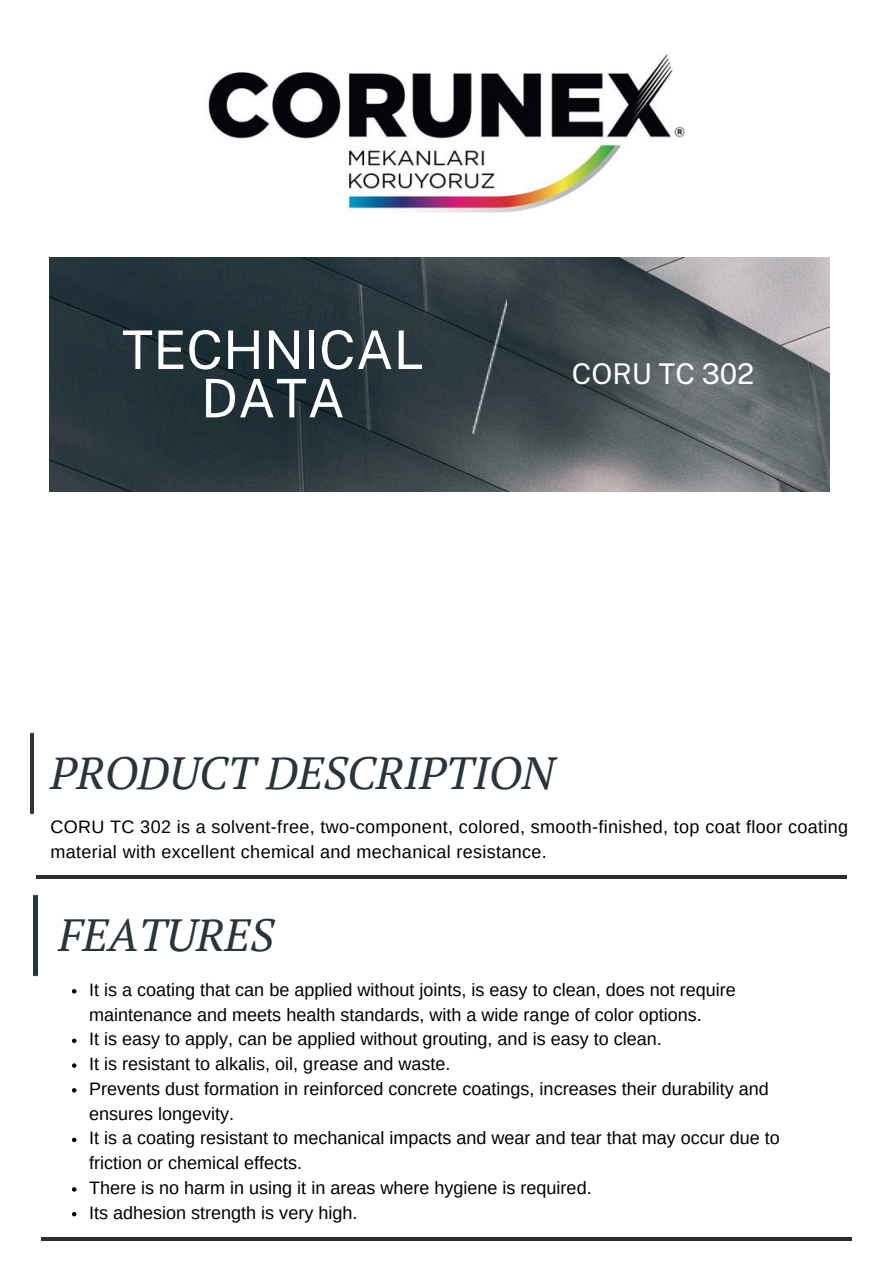
<style>
.page{position:relative;width:894px;height:1264px;background:#fff}
.page>*{position:absolute;margin:0;border:0;box-sizing:border-box;transform-origin:0 0}
.t1{font:53.25px/48.3px "Public Sans";color:#fff;text-align:center}
.t2{font:italic 45px "PT Serif";color:#2a353b}
.t3{font:28.5px "Public Sans";color:#fff}
.t4{font:18px/24.8px "Arimo";color:#000}
.t5{font:18px/24.8px "Arimo";letter-spacing:.02em;color:#000}
</style>
<div class="page">
<img style="left:50px;top:257px;width:779px;height:234px">
<img style="left:471px;top:300px;width:35px;height:134px">
<img style="left:30px;top:732px;width:4px;height:83px">
<hr style="left:37px;top:875px;width:809px;height:4px;background:#2e2d2c">
<img style="left:208px;top:53px;width:477px;height:160px">
<img style="left:34px;top:894px;width:3px;height:83px">
<svg style="left:72px;top:989px;width:4px;height:4px"></svg>
<svg style="left:72px;top:1038px;width:4px;height:5px"></svg>
<svg style="left:72px;top:1063px;width:4px;height:4px"></svg>
<svg style="left:72px;top:1088px;width:4px;height:4px"></svg>
<svg style="left:72px;top:1137px;width:4px;height:5px"></svg>
<svg style="left:72px;top:1187px;width:4px;height:4px"></svg>
<svg style="left:72px;top:1211px;width:4px;height:5px"></svg>
<hr style="left:41px;top:1237px;width:810px;height:3px;background:#2e2d2c">
<h1 class="t1" style="left:122px;top:322px;width:304px">TECHNICAL<br>DATA</h1>
<h3 class="t3" style="left:571px;top:353px;width:184px">CORU TC 302</h3>
<h2 class="t2" style="left:50px;top:744px;width:505px">PRODUCT DESCRIPTION</h2>
<p class="t5" style="left:50px;top:814px;width:799px">CORU TC 302 is a solvent-free, two-component, colored, smooth-finished, top coat floor coating material with excellent chemical and mechanical resistance.</p>
<h2 class="t2" style="left:58px;top:906px;width:217px">FEATURES</h2>
<p class="t4" style="left:89px;top:977px;width:692px">It is a coating that can be applied without joints, is easy to clean, does not require maintenance and meets health standards, with a wide range of color options.<br>It is easy to apply, can be applied without grouting, and is easy to clean.<br>It is resistant to alkalis, oil, grease and waste.<br>Prevents dust formation in reinforced concrete coatings, increases their durability and ensures longevity.<br>It is a coating resistant to mechanical impacts and wear and tear that may occur due to friction or chemical effects.<br>There is no harm in using it in areas where hygiene is required.<br>Its adhesion strength is very high.</p>
</div>
